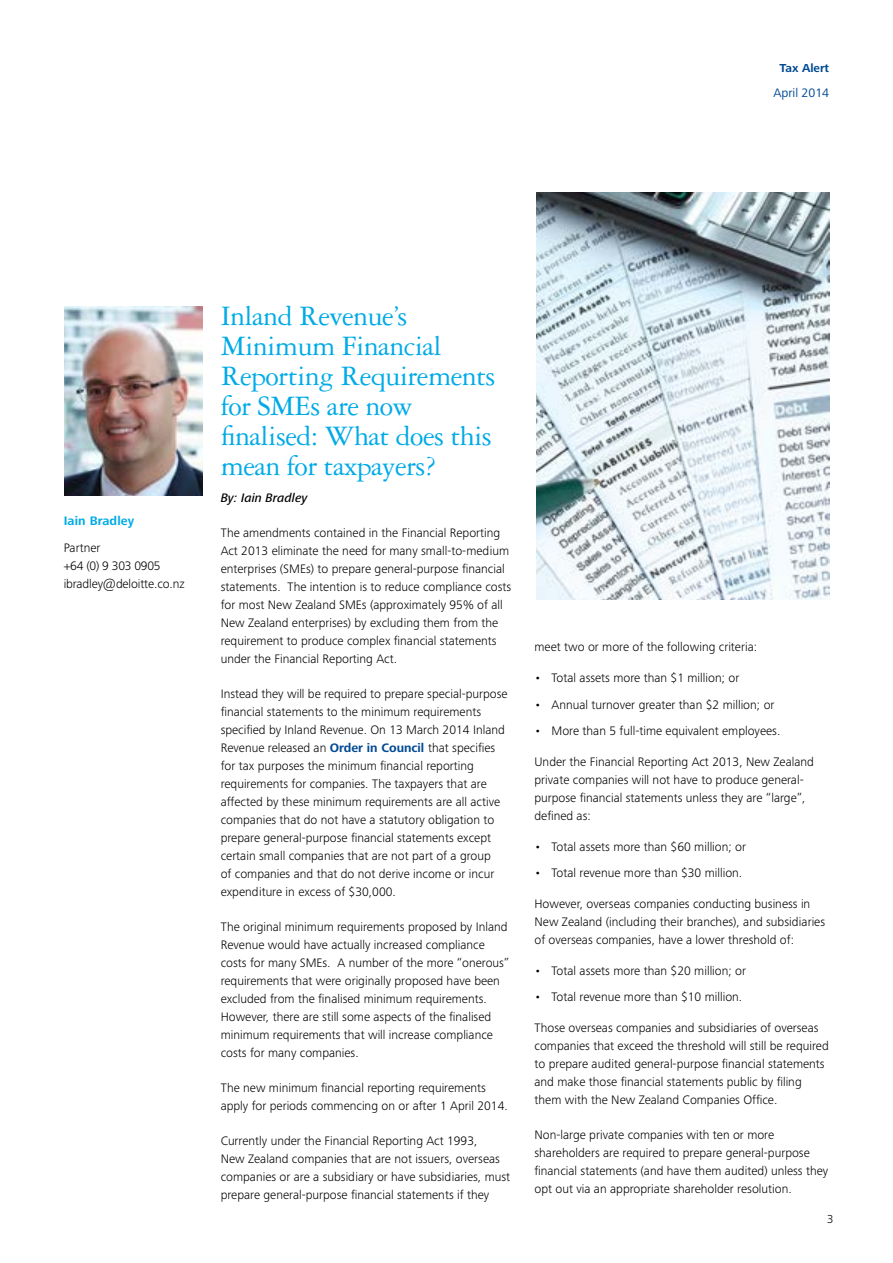
<style>
.page{position:relative;width:893px;height:1263px;background:#fff}
.page>*{position:absolute;margin:0;border:0;box-sizing:border-box;transform-origin:0 0}
.t1{font:30px/30px "Garamond 3 LT Std";letter-spacing:-.02em;color:#00aae7}
.t2{font:300 12.75px/18px "Frutiger Next Pro";color:#000}
.t3{font:italic 500 12.75px "Frutiger Next Pro";color:#000}
.t4{font:700 12.75px "Frutiger Next Pro";letter-spacing:.01em;color:#00aae7}
.t5{font:12.75px "Frutiger Next Pro";color:#004a94}
.t6{font:700 12px "Frutiger Next Pro";color:#004a94}
.t7{font:300 12px "Frutiger Next Pro";color:#000}
.s1{font-weight:700;color:#004a94}
</style>
<div class="page">
<img style="left:65px;top:306px;width:138px;height:190px">
<img style="left:536px;top:193px;width:293px;height:407px">
<p class="t6" style="left:779px;top:62px;width:51px">Tax Alert</p>
<p class="t5" style="left:773px;top:86px;width:57px">April 2014</p>
<p class="t4" style="left:64px;top:513px;width:72px">Iain Bradley</p>
<p class="t2" style="left:64px;top:538px;width:122px">Partner<br>+64 (0) 9 303 0905 ibradley@deloitte.co.nz</p>
<h1 class="t1" style="left:221px;top:302px;width:276px">Inland Revenue’s<br>Minimum Financial<br>Reporting Requirements for SMEs are now finalised: What does this mean for taxpayers?</h1>
<p class="t3" style="left:221px;top:490px;width:88px">By: Iain Bradley</p>
<p class="t2" style="left:221px;top:524px;width:292px">The amendments contained in the Financial Reporting Act 2013 eliminate the need for many small-to-medium enterprises (SMEs) to prepare general-purpose financial statements. The intention is to reduce compliance costs for most New Zealand SMEs (approximately 95% of all New Zealand enterprises) by excluding them from the requirement to produce complex financial statements under the Financial Reporting Act.</p>
<p class="t2" style="left:221px;top:685px;width:289px">Instead they will be required to prepare special-purpose financial statements to the minimum requirements specified by Inland Revenue. On 13 March 2014 Inland Revenue released an <span class="s1">Order in Council</span> that specifies for tax purposes the minimum financial reporting requirements for companies. The taxpayers that are affected by these minimum requirements are all active companies that do not have a statutory obligation to prepare general-purpose financial statements except certain small companies that are not part of a group<br>of companies and that do not derive income or incur expenditure in excess of $30,000.</p>
<p class="t2" style="left:221px;top:918px;width:290px">The original minimum requirements proposed by Inland Revenue would have actually increased compliance costs for many SMEs. A number of the more “onerous” requirements that were originally proposed have been excluded from the finalised minimum requirements.<br>However, there are still some aspects of the finalised minimum requirements that will increase compliance costs for many companies.</p>
<p class="t2" style="left:221px;top:1079px;width:289px">The new minimum financial reporting requirements apply for periods commencing on or after 1 April 2014.</p>
<p class="t2" style="left:221px;top:1132px;width:291px">Currently under the Financial Reporting Act 1993,<br>New Zealand companies that are not issuers, overseas companies or are a subsidiary or have subsidiaries, must prepare general-purpose financial statements if they</p>
<p class="t2" style="left:534px;top:638px;width:224px">meet two or more of the following criteria:</p>
<p class="t2" style="left:534px;top:669px;width:206px">• Total assets more than $1 million; or</p>
<p class="t2" style="left:534px;top:695px;width:242px">• Annual turnover greater than $2 million; or</p>
<p class="t2" style="left:534px;top:722px;width:247px">• More than 5 full-time equivalent employees.</p>
<p class="t2" style="left:534px;top:753px;width:281px">Under the Financial Reporting Act 2013, New Zealand private companies will not have to produce general&shy;purpose financial statements unless they are “large”, defined as:</p>
<p class="t2" style="left:534px;top:837px;width:213px">• Total assets more than $60 million; or</p>
<p class="t2" style="left:534px;top:864px;width:209px">• Total revenue more than $30 million.</p>
<p class="t2" style="left:534px;top:895px;width:292px">However, overseas companies conducting business in<br>New Zealand (including their branches), and subsidiaries of overseas companies, have a lower threshold of:</p>
<p class="t2" style="left:534px;top:961px;width:213px">• Total assets more than $20 million; or</p>
<p class="t2" style="left:534px;top:988px;width:209px">• Total revenue more than $10 million.</p>
<p class="t2" style="left:534px;top:1019px;width:296px">Those overseas companies and subsidiaries of overseas companies that exceed the threshold will still be required to prepare audited general-purpose financial statements and make those financial statements public by filing them with the New Zealand Companies Office.</p>
<p class="t2" style="left:534px;top:1126px;width:295px">Non-large private companies with ten or more shareholders are required to prepare general-purpose financial statements (and have them audited) unless they opt out via an appropriate shareholder resolution.</p>
<p class="t7" style="left:827px;top:1212px;width:8px">3</p>
</div>
